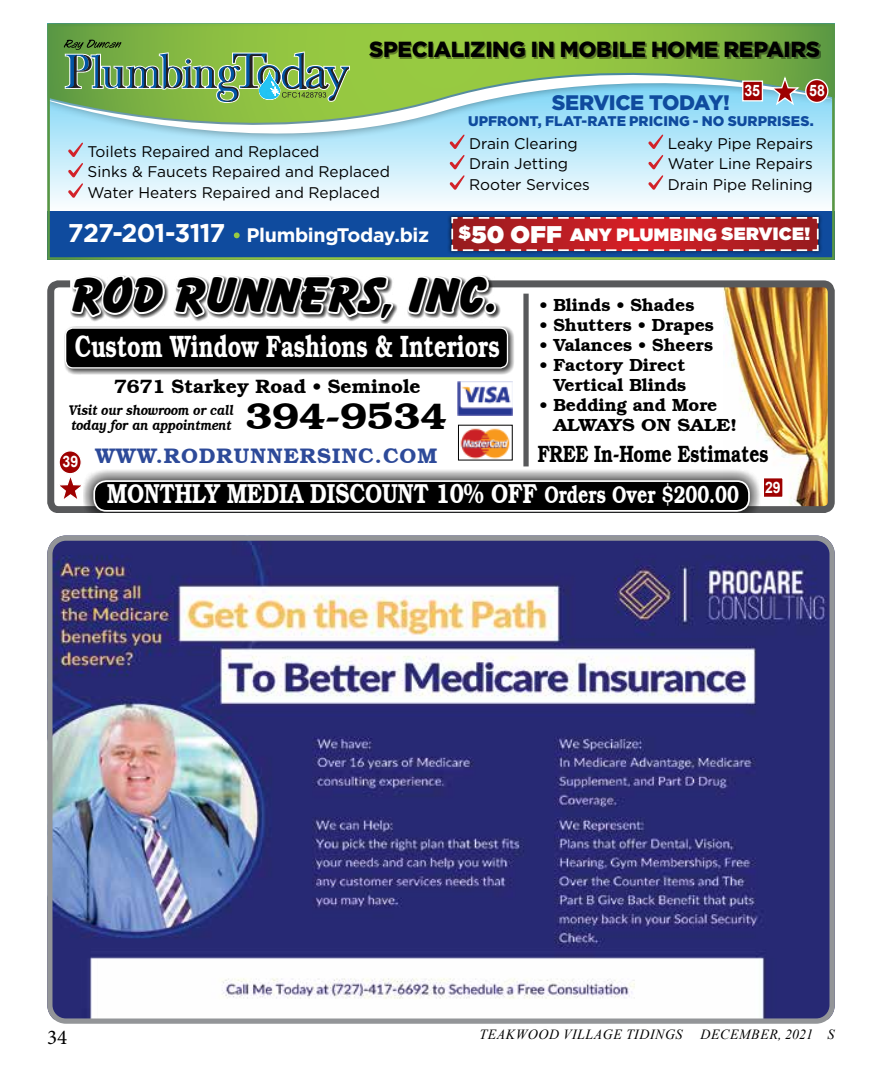
<style>
.page{position:relative;width:882px;height:1071px;background:#fff}
.page>*{position:absolute;margin:0;border:0;box-sizing:border-box;transform-origin:0 0}
.t1{font:700 43.75px "Balloon Extra";letter-spacing:.01em;color:#000;scale:1.07 1}
.t2{font:600 36.75px "Bookman";color:#000;scale:1.1 1}
.t3{font:600 30.8px "Bookman";color:#fff;scale:.71 1}
.t4{font:600 27.3px "Bookman";color:#fff;scale:.78 1}
.t5{font:600 23.45px "Bookman";color:#000;scale:.74 1}
.t6{font:900 21.88px "Gotham";letter-spacing:-.015em;color:#000}
.t7{font:600 21px "Bookman";letter-spacing:.05em;color:#2d4a99}
.t8{font:900 21px "Gotham";letter-spacing:-.02em;color:#0f4b9e}
.t9{font:21px "Minion Pro";color:#000}
.t10{font:700 19.6px "Gotham";letter-spacing:-.02em;color:#fff}
.t11{font:600 19.25px "Bookman";color:#000}
.t12{font:900 17.85px "Gotham";letter-spacing:.02em;color:#fff}
.t13{font:600 17.5px/20.1px "Bookman";color:#000;text-align:right}
.t14{font:700 15.75px "Arial";color:#fff;scale:.9 1}
.t15{font:15.4px/20.3px "Gotham";color:#000}
.t16{font:italic 600 14px/15.4px "Bookman";color:#000;scale:.84 1}
.t17{font:900 14px "Gotham";color:#0f4b9e}
.t18{font:italic 14px "Times New Roman";letter-spacing:.035em;color:#000}
.s1{font-size:25.72px}
.s2{font-size:18.03px}
.s3{font-size:24.15px}
.s4{font-size:24.5px}
</style>
<div class="page">
<svg style="left:51px;top:167px;width:780px;height:36px;fill:#e3f6fd"></svg>
<svg style="left:51px;top:28px;width:780px;height:16px;background:#88bc41"></svg>
<svg style="left:51px;top:44px;width:780px;height:123px;background:#a9dac7"></svg>
<div style="left:371px;top:43px;width:450px;height:16px;background:#000;opacity:.37"></div>
<div style="left:47px;top:211px;width:788px;height:49px;background:#0f4b9e"></div>
<svg style="left:68px;top:142px;width:16px;height:35px"></svg>
<svg style="left:68px;top:183px;width:16px;height:15px"></svg>
<svg style="left:450px;top:134px;width:15px;height:35px"></svg>
<svg style="left:450px;top:175px;width:15px;height:15px"></svg>
<svg style="left:648px;top:134px;width:16px;height:35px"></svg>
<svg style="left:648px;top:175px;width:16px;height:15px"></svg>
<svg style="left:64px;top:40px;width:286px;height:63px;background:#79a660"></svg>
<div style="left:447px;top:213px;width:376px;height:42px;background:#000;opacity:.75"></div>
<svg style="left:450px;top:216px;width:370px;height:36px;background:#b02e36"></svg>
<svg style="left:769px;top:77px;width:32px;height:30px"></svg>
<div style="left:806px;top:80px;width:22px;height:22px;background:#9e0000;border-radius:50%"></div>
<div style="left:805px;top:79px;width:23px;height:24px;border:1px solid #fff;border-radius:50%"></div>
<div style="left:743px;top:81px;width:19px;height:20px;background:#9e0000"></div>
<div style="left:742px;top:81px;width:21px;height:20px;border:1px solid #fff"></div>
<img style="left:724px;top:288px;width:103px;height:216px">
<div style="left:47px;top:280px;width:788px;height:232px;border:7px solid #58595b;border-radius:8px"></div>
<svg style="left:83px;top:469px;width:677px;height:43px;background:#b5b5b5"></svg>
<div style="left:94px;top:481px;width:655px;height:30px;background:#000;border-radius:12px"></div>
<div style="left:93px;top:480px;width:657px;height:32px;border:2px solid #fff;border-radius:12px"></div>
<img style="left:458px;top:382px;width:54px;height:34px">
<div style="left:458px;top:425px;width:55px;height:35px;border:1px solid #000"></div>
<img style="left:460px;top:428px;width:50px;height:30px">
<div style="left:523px;top:294px;width:6px;height:172px;background:#58595b"></div>
<svg style="left:64px;top:326px;width:450px;height:49px"></svg>
<div style="left:66px;top:328px;width:441px;height:40px;background:#000;border-radius:7px"></div>
<div style="left:65px;top:327px;width:443px;height:42px;border:1px solid #fff;border-radius:7px"></div>
<div style="left:70px;top:275px;width:430px;height:49px;background:#fff"></div>
<svg style="left:69px;top:275px;width:327px;height:100px"></svg>
<svg style="left:407px;top:275px;width:92px;height:44px"></svg>
<svg style="left:54px;top:474px;width:33px;height:30px"></svg>
<div style="left:59px;top:451px;width:22px;height:23px;background:#9e0000;border-radius:50%"></div>
<div style="left:58px;top:450px;width:24px;height:24px;border:1px solid #fff;border-radius:50%"></div>
<div style="left:763px;top:478px;width:20px;height:19px;background:#9e0000"></div>
<div style="left:763px;top:477px;width:21px;height:21px;border:1px solid #fff"></div>
<img style="left:47px;top:536px;width:788px;height:488px">
<h3 class="t6" style="left:369px;top:34px;width:452px">SPECIALIZING IN MOBILE HOME REPAIRS</h3>
<h3 class="t8" style="left:552px;top:88px;width:180px">SERVICE TODAY!</h3>
<p class="t17" style="left:468px;top:112px;width:347px">UPFRONT, FLAT-RATE PRICING - NO SURPRISES.</p>
<p class="t15" style="left:88px;top:141px;width:304px">Toilets Repaired and Replaced<br>Sinks &amp; Faucets Repaired and Replaced<br>Water Heaters Repaired and Replaced</p>
<p class="t15" style="left:469px;top:133px;width:122px">Drain Clearing<br>Drain Jetting<br>Rooter Services</p>
<p class="t15" style="left:668px;top:133px;width:147px;text-align:justify">Leaky Pipe Repairs Water Line Repairs Drain Pipe Relining</p>
<p class="t10" style="left:68px;top:222px;width:363px"><span class="s1">727-201-3117</span> • PlumbingToday.biz</p>
<p class="t12" style="left:459px;top:222px;width:353px"><span class="s2">$</span><span class="s3">50 OFF</span> ANY PLUMBING SERVICE!</p>
<p class="t14" style="left:744px;top:80px;width:19px">35</p>
<p class="t14" style="left:809px;top:79px;width:19px">58</p>
<h1 class="t1" style="left:67px;top:265px;width:402px">ROD RUNNERS, INC.</h1>
<h3 class="t3" style="left:75px;top:328px;width:600px">Custom Window Fashions &amp; Interiors</h3>
<p class="t11" style="left:114px;top:375px;width:308px">7671 Starkey Road • Seminole</p>
<p class="t16" style="left:68px;top:402px;width:198px">Visit our showroom or call today for an appointment</p>
<h2 class="t2" style="left:246px;top:395px;width:185px">394-9534</h2>
<p class="t14" style="left:63px;top:451px;width:19px">39</p>
<h3 class="t7" style="left:95px;top:443px;width:343px">WWW.RODRUNNERSINC.COM</h3>
<p class="t13" style="left:539px;top:294px;width:157px">• Blinds • Shades</p>
<p class="t13" style="left:539px;top:315px;width:176px">• Shutters • Drapes</p>
<p class="t13" style="left:539px;top:335px;width:175px">• Valances • Sheers</p>
<p class="t13" style="left:539px;top:355px;width:149px">• Factory Direct<br>Vertical Blinds</p>
<p class="t13" style="left:553px;top:395px;width:185px;text-align:left;text-indent:-14px">• Bedding and More<br>ALWAYS ON SALE!</p>
<h3 class="t5" style="left:538px;top:440px;width:313px">FREE In-Home Estimates</h3>
<h3 class="t4" style="left:107px;top:478px;width:811px">MONTHLY MEDIA DISCOUNT 10% OFF <span class="s4">Orders Over $200.00</span></h3>
<p class="t14" style="left:765px;top:476px;width:19px">29</p>
<h3 class="t9" style="left:47px;top:1023px;width:22px">34</h3>
<p class="t18" style="left:479px;top:1024px;width:205px">TEAKWOOD VILLAGE TIDINGS</p>
<p class="t18" style="left:701px;top:1024px;width:135px">DECEMBER, 2021 S</p>
</div>
